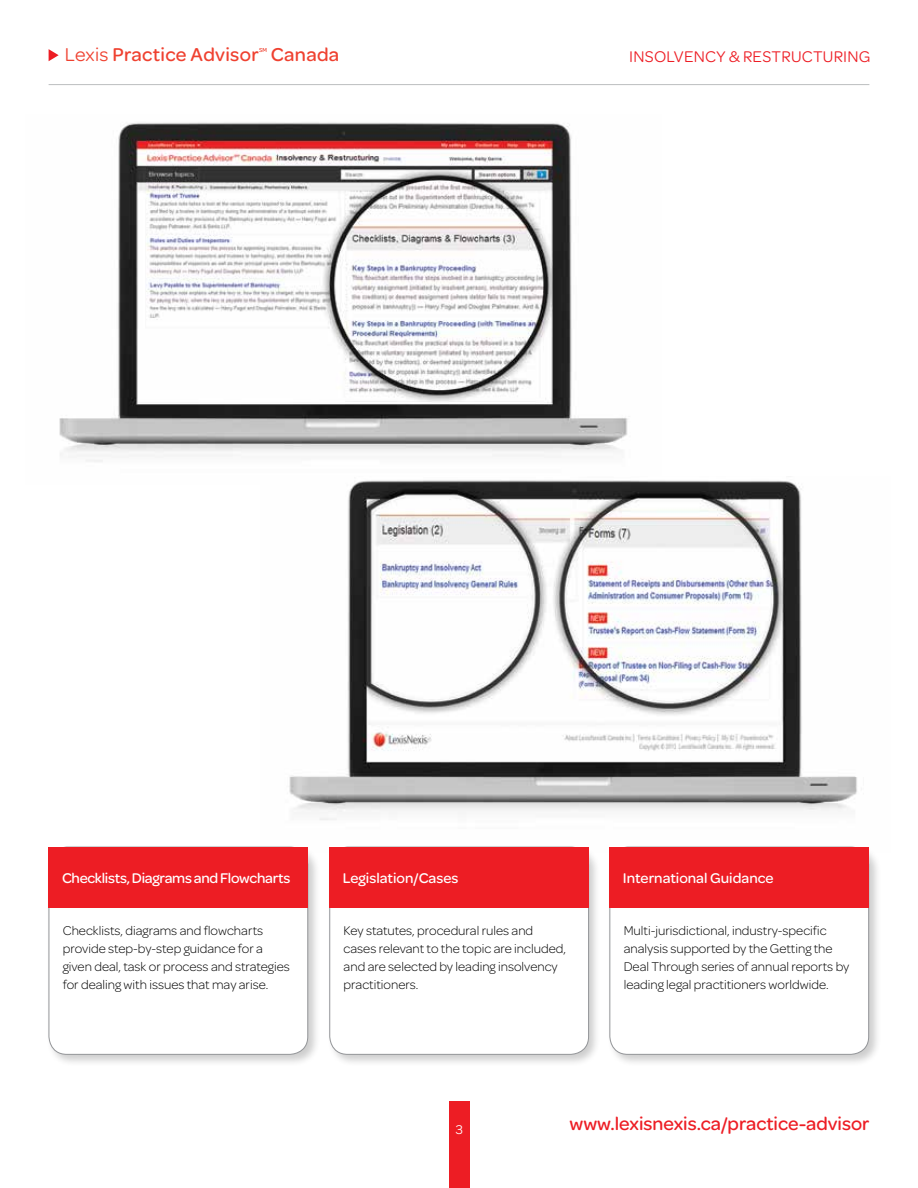
<style>
.page{position:relative;width:918px;height:1188px;background:#fff}
.page>*{position:absolute;margin:0;border:0;box-sizing:border-box;transform-origin:0 0}
.t1{font:500 19.8px "Omnes";letter-spacing:.015em;color:#ef4130}
.t2{font:500 19.5px "Omnes";color:#ed1d24}
.t3{font:16.5px "Omnes";letter-spacing:.015em;color:#ed1d24}
.t4{font:500 15px "Omnes";letter-spacing:-.01em;color:#fff}
.t5{font:300 13.5px/18px "Omnes";color:#000}
.t6{font:13.5px "Omnes";color:#fff}
.t7{font:500 6.15px "Omnes";color:#ef4130}
.s1{font-weight:400}
</style>
<div class="page">
<div style="left:449px;top:1102px;width:21px;height:86px;background:#ed1d24"></div>
<hr style="left:49px;top:84px;width:820px;height:1px;background:#bcbec0">
<svg style="left:49px;top:49px;width:10px;height:12px"></svg>
<img style="left:59px;top:122px;width:569px;height:340px">
<img style="left:289px;top:480px;width:568px;height:340px">
<div style="left:606px;top:844px;width:275px;height:223px;background:#000;opacity:.2"></div>
<div style="left:610px;top:847px;width:259px;height:207px;background:#fff;border-radius:18px"></div>
<div style="left:326px;top:844px;width:275px;height:223px;background:#000;opacity:.2"></div>
<div style="left:330px;top:847px;width:259px;height:207px;background:#fff;border-radius:18px"></div>
<div style="left:45px;top:844px;width:275px;height:223px;background:#000;opacity:.2"></div>
<div style="left:49px;top:847px;width:259px;height:207px;background:#fff;border-radius:18px"></div>
<div style="left:609px;top:847px;width:260px;height:61px;background:#ed1d24"></div>
<div style="left:329px;top:847px;width:260px;height:61px;background:#ed1d24"></div>
<div style="left:49px;top:847px;width:259px;height:61px;background:#ed1d24"></div>
<h1 class="t1" style="left:65px;top:41px;width:195px"><span class="s1">LEXIS</span> Practice Advisor</h1>
<p class="t7" style="left:259px;top:46px;width:10px">SM</p>
<h1 class="t1" style="left:271px;top:41px;width:70px">Canada</h1>
<p class="t3" style="left:629px;top:45px;width:243px">INSOLVENCY &amp; RESTRUCTURI NG</p>
<p class="t4" style="left:62px;top:868px;width:230px">Checklists, Diagrams and Flowcharts</p>
<p class="t4" style="left:343px;top:868px;width:117px">Legislation/Cases</p>
<p class="t4" style="left:623px;top:868px;width:152px">International Guidance</p>
<p class="t5" style="left:63px;top:922px;width:228px">Checklists, diagrams and flowcharts provide step-by-step guidance for a given deal, task or process and strategies for dealing with issues that may arise.</p>
<p class="t5" style="left:344px;top:922px;width:224px">Key statutes, procedural rules and cases relevant to the topic are included, and are selected by leading insolvency practitioners.</p>
<p class="t5" style="left:624px;top:922px;width:227px">Multi-jurisdictional, industry-specific analysis supported by the Getting the Deal Through series of annual reports by leading legal practitioners worldwide.</p>
<p class="t6" style="left:456px;top:1120px;width:9px">3</p>
<h2 class="t2" style="left:570px;top:1110px;width:301px">www.lexisnexis.ca/practice-advisor</h2>
</div>
